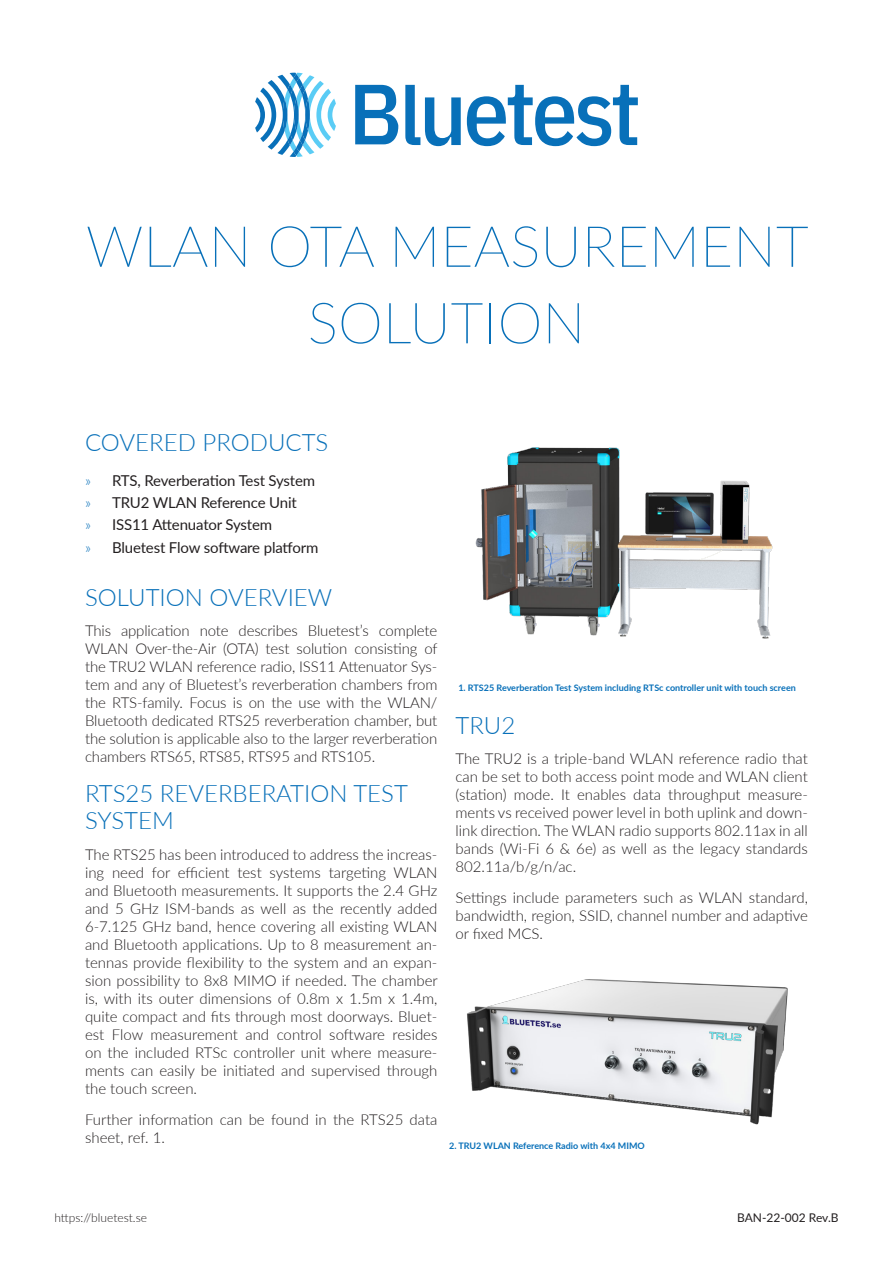
<style>
.page{position:relative;width:893px;height:1263px;background:#fff}
.page>*{position:absolute;margin:0;border:0;box-sizing:border-box;transform-origin:0 0}
.Application_Note_Basic_Paragraph{font:100 57px/76.5px "Lato";color:#0870b9;text-align:center}
.Headline_1{font:300 24px/27px "Lato";color:#0870b9}
.Application_Note_Basic_Paragraph-2{font:300 15px/18px "Lato";color:#231f20;text-align:justify}
.t1{font:15px "Lato";letter-spacing:-.01em;color:#231f20}
.t2{font:300 12px "Lato";color:#231f20}
.t3{font:12px "Lato";color:#231f20}
.Caption_Application_Note{font:700 9px "Lato";color:#0870b9}
.s1{font-weight:300;color:#0870b9}
</style>
<div class="page">
<img style="left:475px;top:447px;width:298px;height:192px">
<img style="left:467px;top:979px;width:321px;height:146px">
<svg style="left:355px;top:85px;width:43px;height:59px"></svg>
<svg style="left:405px;top:85px;width:56px;height:61px"></svg>
<svg style="left:467px;top:85px;width:171px;height:61px"></svg>
<svg style="left:255px;top:73px;width:81px;height:84px"></svg>
<svg style="left:305px;top:99px;width:5px;height:32px"></svg>
<svg style="left:294px;top:99px;width:5px;height:32px"></svg>
<svg style="left:300px;top:84px;width:5px;height:12px"></svg>
<svg style="left:300px;top:134px;width:5px;height:11px"></svg>
<svg style="left:288px;top:84px;width:5px;height:12px"></svg>
<svg style="left:288px;top:134px;width:5px;height:11px"></svg>
<svg style="left:293px;top:74px;width:6px;height:8px"></svg>
<svg style="left:293px;top:147px;width:6px;height:9px"></svg>
<svg style="left:283px;top:99px;width:4px;height:32px"></svg>
<p class="Application_Note_Basic_Paragraph" style="left:86px;top:206px;width:724px">WLAN OTA MEASUREMENT<br>SOLUTION</p>
<p class="Headline_1" style="left:85px;top:428px;width:245px">COVERED PRODUCTS</p>
<p class="t1" style="left:85px;top:470px;width:232px"><span class="s1">»</span> RTS, Reverberation Test System</p>
<p class="t1" style="left:85px;top:492px;width:213px"><span class="s1">»</span> TRU2 WLAN Reference Unit</p>
<p class="t1" style="left:85px;top:514px;width:189px"><span class="s1">»</span> ISS11 Attenuator System</p>
<p class="t1" style="left:85px;top:536px;width:235px"><span class="s1">»</span> Bluetest Flow software platform</p>
<p class="Headline_1" style="left:85px;top:583px;width:249px">SOLUTION OVERVIEW</p>
<p class="Application_Note_Basic_Paragraph-2" style="left:85px;top:621px;width:354px">This application note describes Bluetest’s complete WLAN Over-the-Air (OTA) test solution consisting of the TRU2 WLAN reference radio, ISS11 Attenuator Sys&shy;tem and any of Bluetest’s reverberation chambers from the RTS-family. Focus is on the use with the WLAN/ Bluetooth dedicated RTS25 reverberation chamber, but the solution is applicable also to the larger reverberation chambers RTS65, RTS85, RTS95 and RTS105.</p>
<p class="Headline_1" style="left:85px;top:779px;width:324px">RTS25 REVERBERATION TEST<br>SYSTEM</p>
<p class="Application_Note_Basic_Paragraph-2" style="left:85px;top:845px;width:354px">The RTS25 has been introduced to address the increas&shy;ing need for efficient test systems targeting WLAN and Bluetooth measurements. It supports the 2.4 GHz and 5 GHz ISM-bands as well as the recently added 6-7.125 GHz band, hence covering all existing WLAN and Bluetooth applications. Up to 8 measurement an&shy;tennas provide flexibility to the system and an expan&shy;sion possibility to 8x8 MIMO if needed. The chamber is, with its outer dimensions of 0.8m x 1.5m x 1.4m, quite compact and fits through most doorways. Bluet&shy;est Flow measurement and control software resides on the included RTSc controller unit where measure&shy;ments can easily be initiated and supervised through the touch screen.</p>
<p class="Application_Note_Basic_Paragraph-2" style="left:85px;top:1110px;width:354px">Further information can be found in the RTS25 data sheet, ref. 1.</p>
<p class="Caption_Application_Note" style="left:458px;top:681px;width:339px">1. RTS25 Reverberation Test System including RTSc controller unit with touch screen</p>
<p class="Headline_1" style="left:455px;top:710px;width:61px">TRU2</p>
<p class="Application_Note_Basic_Paragraph-2" style="left:455px;top:749px;width:354px">The TRU2 is a triple-band WLAN reference radio that can be set to both access point mode and WLAN client (station) mode. It enables data throughput measure&shy;ments vs received power level in both uplink and down&shy;link direction. The WLAN radio supports 802.11ax in all bands (Wi-Fi 6 &amp; 6e) as well as the legacy standards 802.11a/b/g/n/ac.</p>
<p class="Application_Note_Basic_Paragraph-2" style="left:455px;top:888px;width:354px">Settings include parameters such as WLAN standard, bandwidth, region, SSID, channel number and adaptive or fixed MCS.</p>
<p class="Caption_Application_Note" style="left:449px;top:1139px;width:197px">2. TRU2 WLAN Reference Radio with 4x4 MIMO</p>
<p class="t2" style="left:54px;top:1209px;width:94px">https://bluetest.se</p>
<p class="t3" style="left:737px;top:1209px;width:103px">BAN-22-002 Rev.B</p>
</div>
